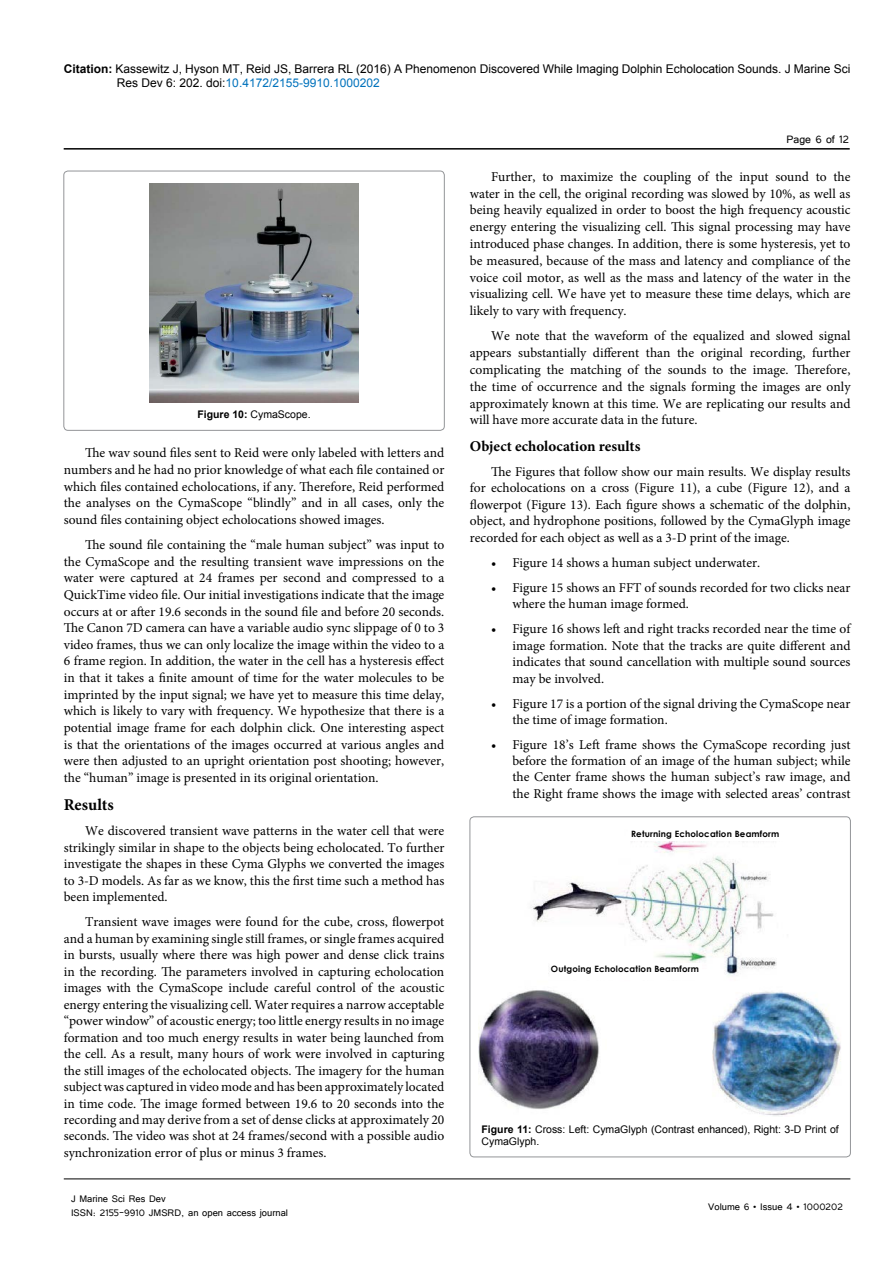
<style>
.page{position:relative;width:893px;height:1263px;background:#fff}
.page>*{position:absolute;margin:0;border:0;box-sizing:border-box;transform-origin:0 0}
.t1{font:700 16.5px "Minion Pro";color:#000}
.t2{font:700 15px "Minion Pro";color:#000}
.t3{font:13.5px/16.5px "Minion Pro";color:#000;text-align:justify}
.t4{font:13.5px "Tunga";color:#000}
.t5{font:12px/14.4px "Arial";color:#000}
.t6{font:12px/14.4px "Tunga";color:#000}
.t7{font:10.5px/12.6px "Arial";color:#000}
.t8{font:700 8.7px "Century Gothic";letter-spacing:.02em;color:#000}
.s1{font-weight:700}
.s2{color:#0072bc}
</style>
<div class="page">
<hr style="left:64px;top:148px;width:786px;height:2px;background:#000">
<hr style="left:64px;top:1179px;width:786px;height:1px;background:#000">
<div style="left:64px;top:171px;width:380px;height:259px;border:1px solid #939598;border-radius:4px"></div>
<img style="left:149px;top:183px;width:210px;height:219px">
<div style="left:470px;top:817px;width:380px;height:340px;border:1px solid #939598;border-radius:4px"></div>
<img style="left:478px;top:841px;width:363px;height:275px">
<div style="left:551px;top:964px;width:151px;height:16px;background:#fff"></div>
<p class="t5" style="left:117px;top:61px;width:735px;text-indent:-53px"><span class="s1">Citation:</span> Kassewitz J, Hyson MT, Reid JS, Barrera RL (2016) A Phenomenon Discovered While Imaging Dolphin Echolocation Sounds. J Marine Sci<br>Res Dev 6: 202. doi:<span class="s2">10.4172/2155-9910.1000202</span></p>
<p class="t7" style="left:197px;top:408px;width:115px"><span class="s1">Figure 10:</span> CymaScope.</p>
<p class="t3" style="left:64px;top:445px;width:382px;text-indent:21px">The wav sound files sent to Reid were only labeled with letters and numbers and he had no prior knowledge of what each file contained or which files contained echolocations, if any. Therefore, Reid performed the analyses on the CymaScope “blindly” and in all cases, only the sound files containing object echolocations showed images.</p>
<p class="t3" style="left:64px;top:536px;width:382px;text-indent:21px">The sound file containing the “male human subject” was input to the CymaScope and the resulting transient wave impressions on the water were captured at 24 frames per second and compressed to a QuickTime video file. Our initial investigations indicate that the image occurs at or after 19.6 seconds in the sound file and before 20 seconds.<br>The Canon 7D camera can have a variable audio sync slippage of 0 to 3 video frames, thus we can only localize the image within the video to a 6 frame region. In addition, the water in the cell has a hysteresis effect in that it takes a finite amount of time for the water molecules to be imprinted by the input signal; we have yet to measure this time delay, which is likely to vary with frequency. We hypothesize that there is a potential image frame for each dolphin click. One interesting aspect is that the orientations of the images occurred at various angles and were then adjusted to an upright orientation post shooting; however, the “human” image is presented in its original orientation.</p>
<p class="t1" style="left:64px;top:793px;width:51px">Results</p>
<p class="t3" style="left:64px;top:823px;width:382px;text-indent:21px">We discovered transient wave patterns in the water cell that were strikingly similar in shape to the objects being echolocated. To further investigate the shapes in these Cyma Glyphs we converted the images to 3-D models. As far as we know, this the first time such a method has been implemented.</p>
<p class="t3" style="left:64px;top:914px;width:382px;text-indent:21px">Transient wave images were found for the cube, cross, flowerpot and a human by examining single still frames, or single frames acquired in bursts, usually where there was high power and dense click trains in the recording. The parameters involved in capturing echolocation images with the CymaScope include careful control of the acoustic energy entering the visualizing cell. Water requires a narrow acceptable “power window” of acoustic energy; too little energy results in no image formation and too much energy results in water being launched from the cell. As a result, many hours of work were involved in capturing the still images of the echolocated objects. The imagery for the human subject was captured in video mode and has been approximately located in time code. The image formed between 19.6 to 20 seconds into the recording and may derive from a set of dense clicks at approximately 20 seconds. The video was shot at 24 frames/second with a possible audio synchronization error of plus or minus 3 frames.</p>
<p class="t6" style="left:71px;top:1190px;width:218px">J Marine Sci Res Dev<br>ISSN: 2155-9910 JMSRD, an open access journal</p>
<p class="t4" style="left:786px;top:131px;width:64px">Page 6 of 12</p>
<p class="t3" style="left:470px;top:168px;width:382px;text-indent:21px">Further, to maximize the coupling of the input sound to the water in the cell, the original recording was slowed by 10%, as well as being heavily equalized in order to boost the high frequency acoustic energy entering the visualizing cell. This signal processing may have introduced phase changes. In addition, there is some hysteresis, yet to be measured, because of the mass and latency and compliance of the voice coil motor, as well as the mass and latency of the water in the visualizing cell. We have yet to measure these time delays, which are likely to vary with frequency.</p>
<p class="t3" style="left:470px;top:328px;width:382px;text-indent:21px">We note that the waveform of the equalized and slowed signal appears substantially different than the original recording, further complicating the matching of the sounds to the image. Therefore, the time of occurrence and the signals forming the images are only approximately known at this time. We are replicating our results and will have more accurate data in the future.</p>
<p class="t2" style="left:470px;top:436px;width:172px">Object echolocation results</p>
<p class="t3" style="left:470px;top:463px;width:382px;text-indent:21px">The Figures that follow show our main results. We display results for echolocations on a cross (Figure 11), a cube (Figure 12), and a flowerpot (Figure 13). Each figure shows a schematic of the dolphin, object, and hydrophone positions, followed by the CymaGlyph image recorded for each object as well as a 3-D print of the image.</p>
<p class="t3" style="left:491px;top:554px;width:271px">• Figure 14 shows a human subject underwater.</p>
<p class="t3" style="left:512px;top:579px;width:340px;text-indent:-21px">• Figure 15 shows an FFT of sounds recorded for two clicks near where the human image formed.</p>
<p class="t3" style="left:512px;top:621px;width:340px;text-indent:-21px">• Figure 16 shows left and right tracks recorded near the time of image formation. Note that the tracks are quite different and indicates that sound cancellation with multiple sound sources may be involved.</p>
<p class="t3" style="left:512px;top:695px;width:340px;text-indent:-21px">• Figure 17 is a portion of the signal driving the CymaScope near the time of image formation.</p>
<p class="t3" style="left:512px;top:737px;width:340px;text-indent:-21px">• Figure 18’s Left frame shows the CymaScope recording just before the formation of an image of the human subject; while the Center frame shows the human subject’s raw image, and the Right frame shows the image with selected areas’ contrast</p>
<p class="t8" style="left:631px;top:827px;width:150px">Returning Echolocation Beamform</p>
<p class="t8" style="left:551px;top:962px;width:150px">Outgoing Echolocation Beamform</p>
<p class="t7" style="left:482px;top:1123px;width:359px"><span class="s1">Figure 11:</span> Cross: Left: CymaGlyph (Contrast enhanced), Right: 3-D Print of<br>CymaGlyph.</p>
<p class="t6" style="left:708px;top:1199px;width:136px">Volume 6 • Issue 4 • 1000202</p>
</div>
